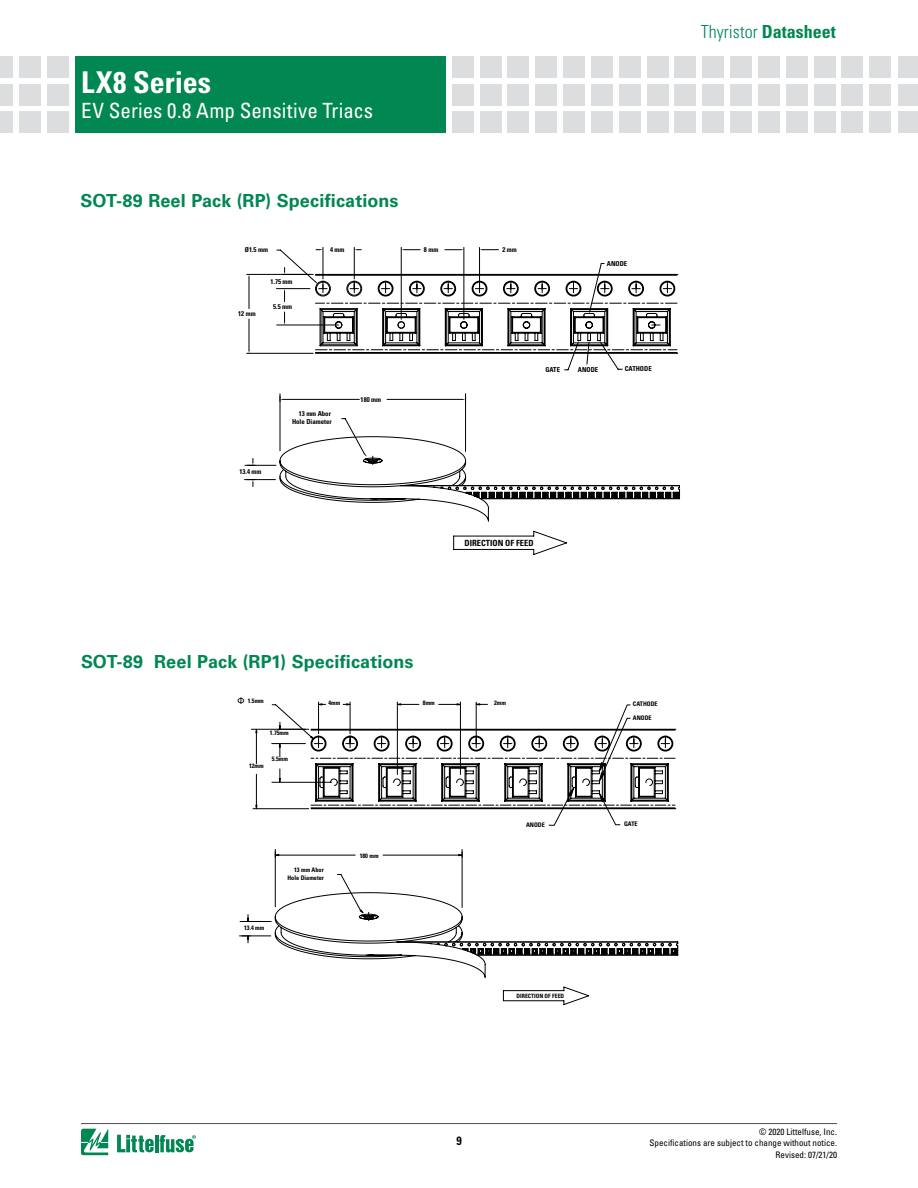
<style>
.page{position:relative;width:918px;height:1188px;background:#fff}
.page>*{position:absolute;margin:0;border:0;box-sizing:border-box;transform-origin:0 0}
.t1{font:700 condensed 30px "Univers LT Std";letter-spacing:.005em;color:#fff}
.t2{font:condensed 21px "Univers LT Std";color:#fff}
.t3{font:700 18px "Univers LT Std";letter-spacing:.005em;color:#008752}
.t4{font:300 condensed 18px "Univers LT Std";color:#008752}
.t5{font:700 condensed 12px "Univers LT Std";color:#000}
.t6{font:9.3px "Arial";color:#000}
.t7{font:condensed 9px/10.8px "Univers LT Std";color:#000;text-align:right}
.t8{font:700 condensed 8.55px "Univers LT Std";color:#000}
.t9{font:700 condensed 6.75px/7.9px "Univers LT Std";color:#000;text-align:right}
.t10{font:700 condensed 6.3px/7.9px "Univers LT Std";color:#000;text-align:right}
.t11{font:700 condensed 5.85px "Univers LT Std";color:#000}
.s1{font-weight:700}
</style>
<div class="page">
<hr style="left:81px;top:1123px;width:756px;height:1px;background:#4d4d4f">
<svg style="left:81px;top:1129px;width:27px;height:26px"></svg>
<hr style="left:155px;top:1135px;width:3px;height:17px;background:#008752">
<svg style="left:160px;top:1135px;width:36px;height:18px"></svg>
<svg style="left:117px;top:1135px;width:37px;height:17px"></svg>
<div style="left:75px;top:56px;width:371px;height:77px;background:#008752"></div>
<div style="left:47px;top:56px;width:21px;height:21px;background:#dcddde"></div>
<div style="left:47px;top:84px;width:21px;height:21px;background:#dcddde"></div>
<div style="left:47px;top:112px;width:21px;height:21px;background:#dcddde"></div>
<div style="left:19px;top:56px;width:21px;height:21px;background:#dcddde"></div>
<div style="left:19px;top:84px;width:21px;height:21px;background:#dcddde"></div>
<div style="left:19px;top:112px;width:21px;height:21px;background:#dcddde"></div>
<div style="left:0;top:56px;width:13px;height:21px;background:#dcddde"></div>
<div style="left:0;top:84px;width:13px;height:21px;background:#dcddde"></div>
<div style="left:0;top:112px;width:13px;height:21px;background:#dcddde"></div>
<div style="left:870px;top:56px;width:21px;height:21px;background:#dcddde"></div>
<div style="left:870px;top:84px;width:21px;height:21px;background:#dcddde"></div>
<div style="left:870px;top:112px;width:21px;height:21px;background:#dcddde"></div>
<div style="left:452px;top:56px;width:21px;height:21px;background:#dcddde"></div>
<div style="left:452px;top:84px;width:21px;height:21px;background:#dcddde"></div>
<div style="left:452px;top:112px;width:21px;height:21px;background:#dcddde"></div>
<div style="left:480px;top:56px;width:21px;height:21px;background:#dcddde"></div>
<div style="left:480px;top:84px;width:21px;height:21px;background:#dcddde"></div>
<div style="left:480px;top:112px;width:21px;height:21px;background:#dcddde"></div>
<div style="left:508px;top:56px;width:21px;height:21px;background:#dcddde"></div>
<div style="left:508px;top:84px;width:21px;height:21px;background:#dcddde"></div>
<div style="left:508px;top:112px;width:21px;height:21px;background:#dcddde"></div>
<div style="left:536px;top:56px;width:21px;height:21px;background:#dcddde"></div>
<div style="left:536px;top:84px;width:21px;height:21px;background:#dcddde"></div>
<div style="left:536px;top:112px;width:21px;height:21px;background:#dcddde"></div>
<div style="left:563px;top:56px;width:22px;height:21px;background:#dcddde"></div>
<div style="left:563px;top:84px;width:22px;height:21px;background:#dcddde"></div>
<div style="left:563px;top:112px;width:22px;height:21px;background:#dcddde"></div>
<div style="left:591px;top:56px;width:22px;height:21px;background:#dcddde"></div>
<div style="left:591px;top:84px;width:22px;height:21px;background:#dcddde"></div>
<div style="left:591px;top:112px;width:22px;height:21px;background:#dcddde"></div>
<div style="left:619px;top:56px;width:21px;height:21px;background:#dcddde"></div>
<div style="left:619px;top:84px;width:21px;height:21px;background:#dcddde"></div>
<div style="left:619px;top:112px;width:21px;height:21px;background:#dcddde"></div>
<div style="left:647px;top:56px;width:21px;height:21px;background:#dcddde"></div>
<div style="left:647px;top:84px;width:21px;height:21px;background:#dcddde"></div>
<div style="left:647px;top:112px;width:21px;height:21px;background:#dcddde"></div>
<div style="left:675px;top:56px;width:21px;height:21px;background:#dcddde"></div>
<div style="left:675px;top:84px;width:21px;height:21px;background:#dcddde"></div>
<div style="left:675px;top:112px;width:21px;height:21px;background:#dcddde"></div>
<div style="left:703px;top:56px;width:21px;height:21px;background:#dcddde"></div>
<div style="left:703px;top:84px;width:21px;height:21px;background:#dcddde"></div>
<div style="left:703px;top:112px;width:21px;height:21px;background:#dcddde"></div>
<div style="left:730px;top:56px;width:22px;height:21px;background:#dcddde"></div>
<div style="left:730px;top:84px;width:22px;height:21px;background:#dcddde"></div>
<div style="left:730px;top:112px;width:22px;height:21px;background:#dcddde"></div>
<div style="left:786px;top:56px;width:21px;height:21px;background:#dcddde"></div>
<div style="left:786px;top:84px;width:21px;height:21px;background:#dcddde"></div>
<div style="left:786px;top:112px;width:21px;height:21px;background:#dcddde"></div>
<div style="left:758px;top:56px;width:22px;height:21px;background:#dcddde"></div>
<div style="left:758px;top:84px;width:22px;height:21px;background:#dcddde"></div>
<div style="left:758px;top:112px;width:22px;height:21px;background:#dcddde"></div>
<div style="left:814px;top:56px;width:21px;height:21px;background:#dcddde"></div>
<div style="left:814px;top:84px;width:21px;height:21px;background:#dcddde"></div>
<div style="left:814px;top:112px;width:21px;height:21px;background:#dcddde"></div>
<div style="left:842px;top:56px;width:21px;height:21px;background:#dcddde"></div>
<div style="left:842px;top:84px;width:21px;height:21px;background:#dcddde"></div>
<div style="left:842px;top:112px;width:21px;height:21px;background:#dcddde"></div>
<div style="left:898px;top:56px;width:20px;height:21px;background:#dcddde"></div>
<div style="left:898px;top:84px;width:20px;height:21px;background:#dcddde"></div>
<div style="left:898px;top:112px;width:20px;height:21px;background:#dcddde"></div>
<svg style="left:242px;top:935px;width:8px;height:8px"></svg>
<svg style="left:242px;top:914px;width:8px;height:8px"></svg>
<hr style="left:253px;top:808px;width:56px;height:1px;background:#000">
<hr style="left:251px;top:729px;width:58px;height:1px;background:#000">
<hr style="left:256px;top:774px;width:1px;height:31px;background:#000">
<hr style="left:256px;top:733px;width:1px;height:31px;background:#000">
<svg style="left:320px;top:955px;width:269px;height:50px"></svg>
<svg style="left:272px;top:702px;width:406px;height:253px"></svg>
<svg style="left:323px;top:499px;width:355px;height:22px"></svg>
<hr style="left:323px;top:247px;width:1px;height:32px;background:#000">
<hr style="left:354px;top:247px;width:1px;height:32px;background:#000">
<hr style="left:401px;top:247px;width:1px;height:72px;background:#000">
<hr style="left:464px;top:247px;width:1px;height:72px;background:#000">
<svg style="left:247px;top:479px;width:8px;height:8px"></svg>
<svg style="left:247px;top:458px;width:8px;height:8px"></svg>
<hr style="left:479px;top:248px;width:1px;height:38px;background:#000">
<hr style="left:247px;top:353px;width:66px;height:1px;background:#000">
<hr style="left:247px;top:274px;width:66px;height:1px;background:#000">
<hr style="left:249px;top:319px;width:1px;height:31px;background:#000">
<hr style="left:249px;top:278px;width:1px;height:31px;background:#000">
<hr style="left:276px;top:288px;width:34px;height:1px;background:#000">
<svg style="left:277px;top:249px;width:403px;height:250px"></svg>
<svg style="left:453px;top:531px;width:114px;height:24px"></svg>
<h1 class="t1" style="left:81px;top:64px;width:132px">LX8 Series</h1>
<h2 class="t2" style="left:81px;top:97px;width:294px">EV Series 0.8 Amp Sensitive Triacs</h2>
<h3 class="t3" style="left:81px;top:191px;width:319px">SOT-89 Reel Pack (RP) Specifications</h3>
<p class="t9" style="left:245px;top:246px;width:25px">Ø1.5 mm</p>
<p class="t9" style="left:330px;top:246px;width:16px">4 mm</p>
<p class="t9" style="left:424px;top:246px;width:16px">8 mm</p>
<p class="t9" style="left:238px;top:310px;width:19px">12 mm</p>
<p class="t9" style="left:271px;top:277px;width:23px">1.75 mm</p>
<p class="t9" style="left:273px;top:303px;width:20px">5.5 mm</p>
<p class="t9" style="left:239px;top:467px;width:23px">13.4 mm</p>
<p class="t9" style="left:292px;top:410px;width:41px">13 mm Abor<br>Hole Diameter</p>
<p class="t9" style="left:361px;top:395px;width:22px">180 mm</p>
<p class="t9" style="left:502px;top:246px;width:16px">2 mm</p>
<p class="t9" style="left:607px;top:260px;width:22px">ANODE</p>
<p class="t9" style="left:545px;top:366px;width:16px">GATE</p>
<p class="t9" style="left:578px;top:366px;width:22px">ANODE</p>
<p class="t9" style="left:625px;top:364px;width:28px">CATHODE</p>
<p class="t8" style="left:465px;top:538px;width:71px">DIRECTION OF FEED</p>
<h3 class="t3" style="left:81px;top:651px;width:334px">SOT-89 Reel Pack (RP1) Specifications</h3>
<p class="t6" style="left:237px;top:694px;width:9px">Ф</p>
<p class="t10" style="left:248px;top:696px;width:18px">1.5mm</p>
<p class="t10" style="left:270px;top:729px;width:20px">1.75mm</p>
<p class="t10" style="left:272px;top:754px;width:18px">5.5mm</p>
<p class="t10" style="left:249px;top:761px;width:16px">12mm</p>
<p class="t10" style="left:328px;top:699px;width:13px">4mm</p>
<p class="t10" style="left:423px;top:699px;width:13px">8mm</p>
<p class="t10" style="left:360px;top:851px;width:20px">180 mm</p>
<p class="t10" style="left:244px;top:924px;width:22px">13.4 mm</p>
<p class="t10" style="left:287px;top:866px;width:38px">13 mm Abor<br>Hole Diameter</p>
<p class="t10" style="left:494px;top:699px;width:13px">2mm</p>
<p class="t10" style="left:633px;top:700px;width:26px">CATHODE</p>
<p class="t10" style="left:633px;top:713px;width:20px">ANODE</p>
<p class="t10" style="left:526px;top:821px;width:20px">ANODE</p>
<p class="t10" style="left:624px;top:820px;width:15px">GATE</p>
<p class="t11" style="left:517px;top:992px;width:49px">DIRECTION OF FEED</p>
<h3 class="t4" style="left:701px;top:21px;width:136px">Thyristor <span class="s1">Datasheet</span></h3>
<h3 class="t5" style="left:456px;top:1133px;width:7px">9</h3>
<p class="t7" style="left:650px;top:1126px;width:189px">© 2020 Littelfuse, Inc.<br>Specifications are subject to change without notice.</p>
<p class="t7" style="left:776px;top:1149px;width:63px">Revised: 07/21/20</p>
</div>
